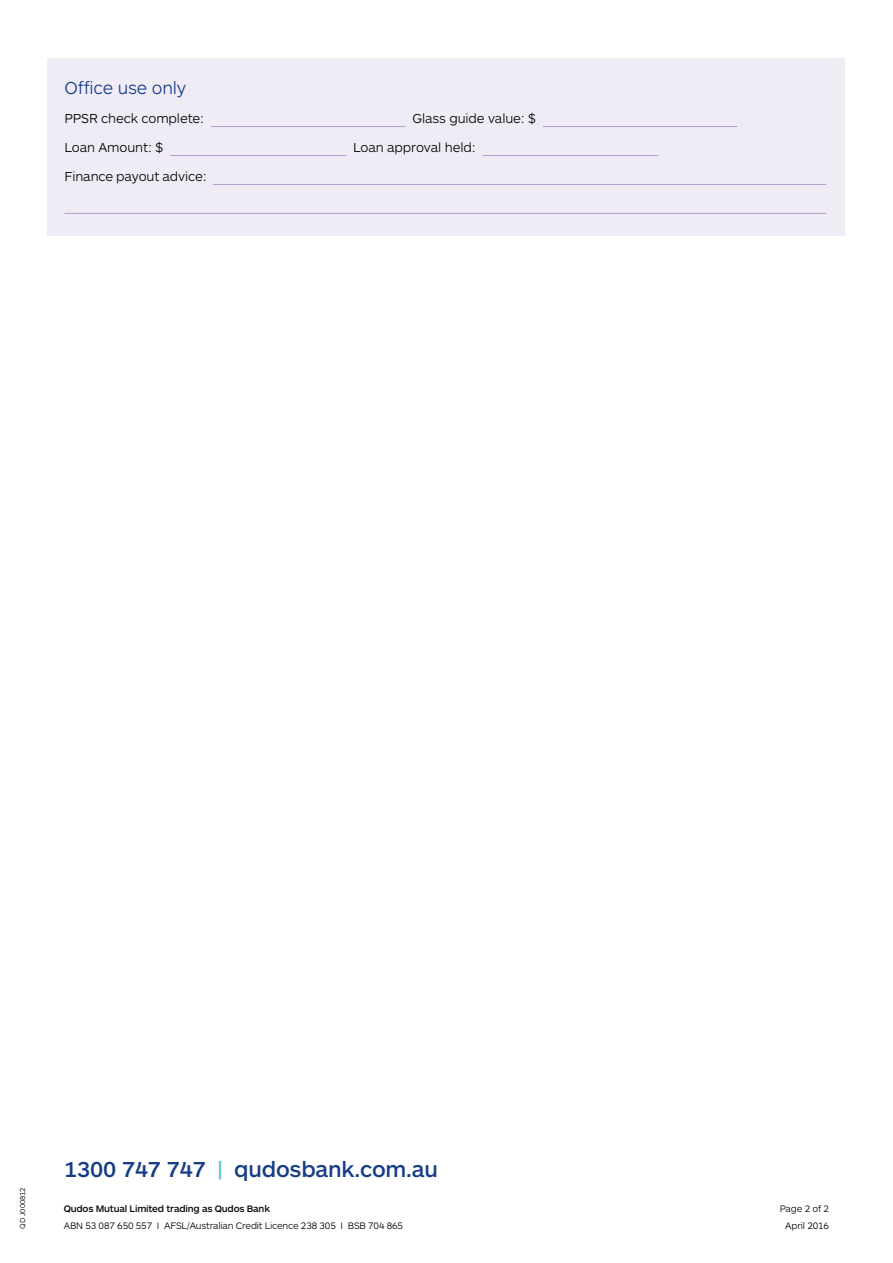
<style>
.page{position:relative;width:893px;height:1263px;background:#fff}
.page>*{position:absolute;margin:0;border:0;box-sizing:border-box;transform-origin:0 0}
.t1{font:500 22.5px "ARS Maquette";letter-spacing:-.01em;color:#153c85}
.t2{font:300 18px "ARS Maquette";letter-spacing:-.01em;color:#153c85}
.t3{font:300 13.5px "ARS Maquette";letter-spacing:-.01em;color:#000}
.t4{font:300 9.75px "ARS Maquette";letter-spacing:-.02em;color:#000}
.t5{font:500 9.75px "ARS Maquette";letter-spacing:-.02em;color:#000}
.t6{font:300 7.5px "ARS Maquette";letter-spacing:-.01em;color:#000}
.s1{color:#4dc4cf}
</style>
<div class="page">
<div style="left:47px;top:58px;width:797px;height:177px;background:#efecf6"></div>
<hr style="left:211px;top:126px;width:195px;height:1px;background:#b19ecc">
<hr style="left:543px;top:126px;width:194px;height:1px;background:#b19ecc">
<hr style="left:170px;top:155px;width:176px;height:1px;background:#b19ecc">
<hr style="left:482px;top:155px;width:176px;height:1px;background:#b19ecc">
<hr style="left:213px;top:184px;width:613px;height:1px;background:#b19ecc">
<hr style="left:65px;top:213px;width:761px;height:1px;background:#b19ecc">
<h2 class="t2" style="left:65px;top:76px;width:123px">Office use only</h2>
<p class="t3" style="left:65px;top:109px;width:141px">PPSR check complete:</p>
<p class="t3" style="left:413px;top:109px;width:125px">Glass guide value: $</p>
<p class="t3" style="left:65px;top:138px;width:100px">Loan Amount: $</p>
<p class="t3" style="left:353px;top:138px;width:124px">Loan approval held:</p>
<p class="t3" style="left:65px;top:167px;width:144px">Finance payout advice:</p>
<p class="t6" style="left:18px;top:1229px;width:43px;rotate:-90deg">QD J000812</p>
<h1 class="t1" style="left:64px;top:1154px;width:375px">1300 747 747 <span class="s1">|</span> qudosbank.com.au</h1>
<p class="t5" style="left:64px;top:1202px;width:208px">Qudos Mutual Limited trading as Qudos Bank</p>
<p class="t4" style="left:64px;top:1219px;width:341px">ABN 53 087 650 557 I AFSL/Australian Credit Licence 238 305 I BSB 704 865</p>
<p class="t4" style="left:780px;top:1202px;width:51px">Page 2 of 2</p>
<p class="t4" style="left:785px;top:1219px;width:46px">April 2016</p>
</div>
